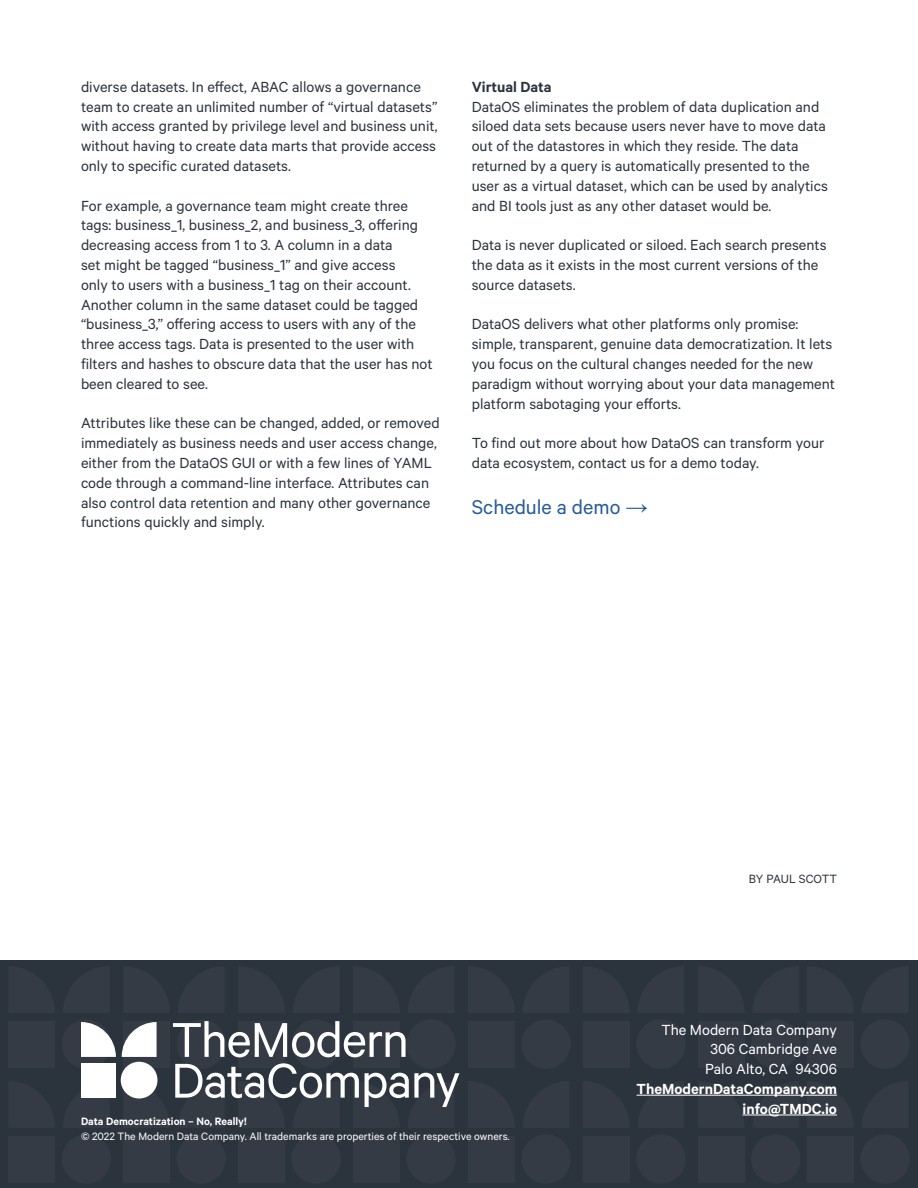
<style>
.page{position:relative;width:918px;height:1188px;background:#fff}
.page>*{position:absolute;margin:0;border:0;box-sizing:border-box;transform-origin:0 0}
.t1{font:22.5px "Calibre";color:#275b9b}
.t2{font:16.5px/19.8px "Calibre";color:#2b333d}
.t3{font:16.5px/19.8px "Calibre";color:#fff;text-align:right}
.t4{font:600 16.5px/19.8px "Calibre";color:#fff;text-align:right}
.t5{font:600 16.5px "Calibre";color:#2b333d}
.t6{font:13.5px "Calibre";letter-spacing:-.01em;color:#2b333d}
.t7{font:12px "Calibre";color:#fff}
.t8{font:600 12px "Calibre";color:#fff}
.s1{font-family:"Arial"}
</style>
<div class="page">
<div style="left:0;top:960px;width:918px;height:228px;background:#2b333d"></div>
<div style="left:62px;top:1019px;width:49px;height:50px;background:#343b45;border-radius:50%"></div>
<div style="left:8px;top:1021px;width:47px;height:47px;background:#343b45"></div>
<div style="left:177px;top:1019px;width:49px;height:50px;background:#343b45;border-radius:50%"></div>
<div style="left:123px;top:1021px;width:47px;height:47px;background:#343b45"></div>
<div style="left:291px;top:1019px;width:50px;height:50px;background:#343b45;border-radius:50%"></div>
<div style="left:238px;top:1021px;width:47px;height:47px;background:#343b45"></div>
<div style="left:406px;top:1019px;width:50px;height:50px;background:#343b45;border-radius:50%"></div>
<div style="left:353px;top:1021px;width:47px;height:47px;background:#343b45"></div>
<div style="left:521px;top:1019px;width:50px;height:50px;background:#343b45;border-radius:50%"></div>
<div style="left:468px;top:1021px;width:47px;height:47px;background:#343b45"></div>
<div style="left:636px;top:1019px;width:50px;height:50px;background:#343b45;border-radius:50%"></div>
<div style="left:583px;top:1021px;width:47px;height:47px;background:#343b45"></div>
<div style="left:751px;top:1019px;width:50px;height:50px;background:#343b45;border-radius:50%"></div>
<div style="left:698px;top:1021px;width:47px;height:47px;background:#343b45"></div>
<div style="left:860px;top:1019px;width:50px;height:50px;background:#343b45;border-radius:50%"></div>
<div style="left:807px;top:1021px;width:47px;height:47px;background:#343b45"></div>
<div style="left:62px;top:1134px;width:49px;height:50px;background:#343b45;border-radius:50%"></div>
<div style="left:8px;top:1136px;width:47px;height:46px;background:#343b45"></div>
<div style="left:177px;top:1134px;width:49px;height:50px;background:#343b45;border-radius:50%"></div>
<div style="left:123px;top:1136px;width:47px;height:46px;background:#343b45"></div>
<div style="left:291px;top:1134px;width:50px;height:50px;background:#343b45;border-radius:50%"></div>
<div style="left:238px;top:1136px;width:47px;height:46px;background:#343b45"></div>
<div style="left:406px;top:1134px;width:50px;height:50px;background:#343b45;border-radius:50%"></div>
<div style="left:353px;top:1136px;width:47px;height:46px;background:#343b45"></div>
<div style="left:521px;top:1134px;width:50px;height:50px;background:#343b45;border-radius:50%"></div>
<div style="left:468px;top:1136px;width:47px;height:46px;background:#343b45"></div>
<svg style="left:637px;top:1094px;width:47px;height:1px"></svg>
<div style="left:636px;top:1134px;width:50px;height:50px;background:#343b45;border-radius:50%"></div>
<div style="left:583px;top:1136px;width:47px;height:46px;background:#343b45"></div>
<svg style="left:752px;top:1094px;width:47px;height:21px"></svg>
<svg style="left:698px;top:1094px;width:47px;height:22px"></svg>
<div style="left:751px;top:1134px;width:50px;height:50px;background:#343b45;border-radius:50%"></div>
<div style="left:698px;top:1136px;width:47px;height:46px;background:#343b45"></div>
<svg style="left:807px;top:1094px;width:30px;height:21px"></svg>
<div style="left:860px;top:1134px;width:50px;height:50px;background:#343b45;border-radius:50%"></div>
<div style="left:807px;top:1136px;width:47px;height:46px;background:#343b45"></div>
<hr style="left:637px;top:1095px;width:200px;height:1px;background:#fff">
<hr style="left:743px;top:1115px;width:94px;height:1px;background:#fff">
<svg style="left:173px;top:1021px;width:233px;height:36px"></svg>
<svg style="left:123px;top:1063px;width:336px;height:44px"></svg>
<svg style="left:122px;top:1022px;width:35px;height:35px"></svg>
<svg style="left:81px;top:1022px;width:35px;height:35px"></svg>
<div style="left:121px;top:1062px;width:36px;height:37px;background:#fff;border-radius:18px"></div>
<div style="left:81px;top:1063px;width:35px;height:35px;background:#fff"></div>
<p class="t2" style="left:81px;top:76px;width:358px">diverse datasets. In effect, ABAC allows a governance team to create an unlimited number of “virtual datasets” with access granted by privilege level and business unit, without having to create data marts that provide access only to specific curated datasets.</p>
<p class="t2" style="left:81px;top:195px;width:353px">For example, a governance team might create three tags: business_1, business_2, and business_3, offering decreasing access from 1 to 3. A column in a data<br>set might be tagged “business_1” and give access<br>only to users with a business_1 tag on their account.<br>Another column in the same dataset could be tagged “business_3,” offering access to users with any of the three access tags. Data is presented to the user with filters and hashes to obscure data that the user has not been cleared to see.</p>
<p class="t2" style="left:81px;top:413px;width:360px">Attributes like these can be changed, added, or removed immediately as business needs and user access change, either from the DataOS GUI or with a few lines of YAML code through a command-line interface. Attributes can also control data retention and many other governance functions quickly and simply.</p>
<p class="t5" style="left:472px;top:77px;width:81px">Virtual Data</p>
<p class="t2" style="left:472px;top:96px;width:358px">DataOS eliminates the problem of data duplication and siloed data sets because users never have to move data out of the datastores in which they reside. The data returned by a query is automatically presented to the user as a virtual dataset, which can be used by analytics and BI tools just as any other dataset would be.</p>
<p class="t2" style="left:472px;top:235px;width:356px">Data is never duplicated or siloed. Each search presents the data as it exists in the most current versions of the source datasets.</p>
<p class="t2" style="left:472px;top:314px;width:365px">DataOS delivers what other platforms only promise: simple, transparent, genuine data democratization. It lets you focus on the cultural changes needed for the new paradigm without worrying about your data management platform sabotaging your efforts.</p>
<p class="t2" style="left:472px;top:433px;width:354px">To find out more about how DataOS can transform your data ecosystem, contact us for a demo today.</p>
<h1 class="t1" style="left:472px;top:494px;width:178px">Schedule a demo <span class="s1">→</span></h1>
<p class="t6" style="left:749px;top:871px;width:90px">BY PAUL SCOTT</p>
<p class="t8" style="left:81px;top:1114px;width:167px">Data Democratization – No, Really!</p>
<p class="t7" style="left:81px;top:1129px;width:430px">© 2022 The Modern Data Company. All trademarks are properties of their respective owners.</p>
<p class="t3" style="left:661px;top:1019px;width:177px">The Modern Data Company<br>306 Cambridge Ave<br>Palo Alto, CA 94306</p>
<p class="t4" style="left:637px;top:1079px;width:202px">TheModernDataCompany.com info@TMDC.io</p>
</div>
